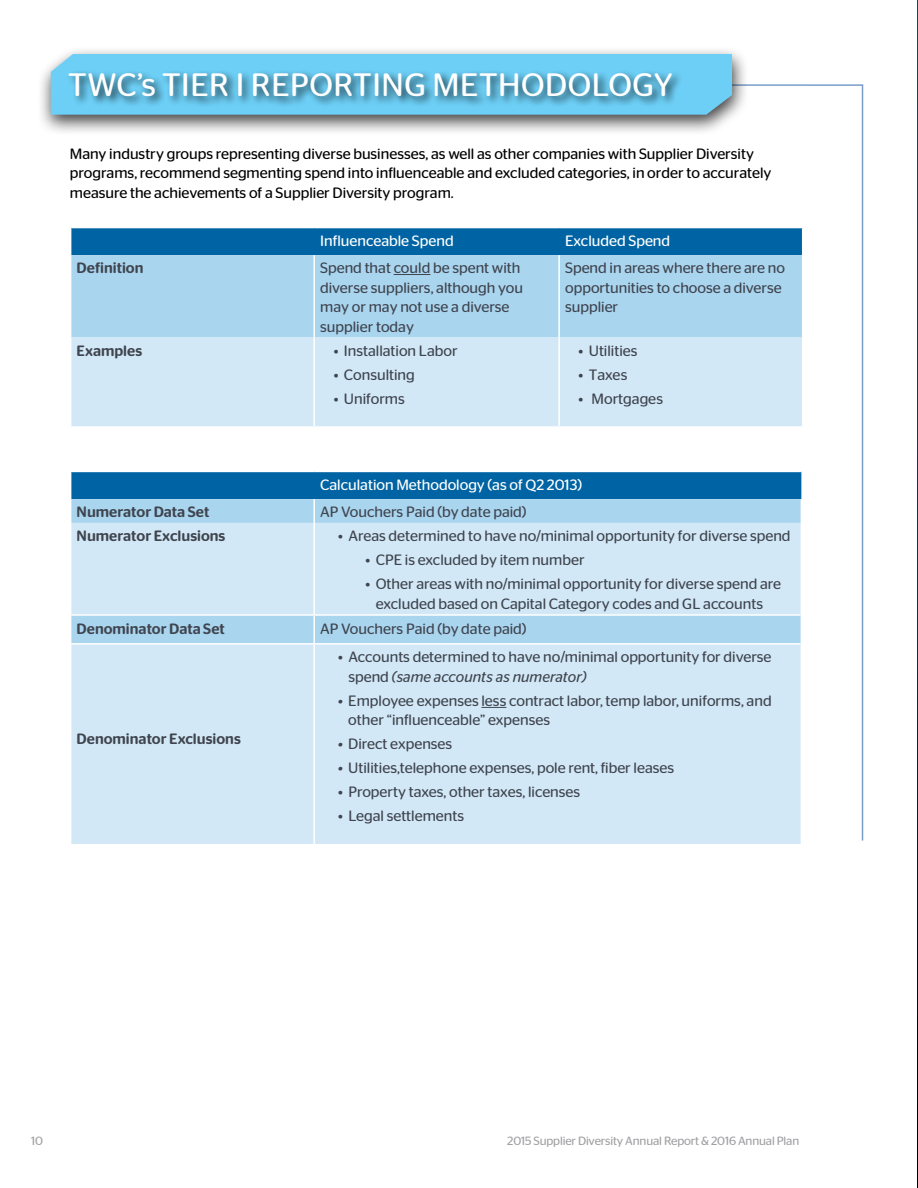
<style>
.page{position:relative;width:918px;height:1188px;background:#fff}
.page>*{position:absolute;margin:0;border:0;box-sizing:border-box;transform-origin:0 0}
.t1{font:32.4px "TWC Round";letter-spacing:.02em;color:#fff}
.t2{font:15px/19.5px "TWC Round";color:#3f454f}
.t3{font:15px/19.5px "TWC Round";color:#000}
.t4{font:500 15px "TWC Round";color:#3f454f}
.t5{font:15px "TWC Round";color:#fff}
.t6{font:12px "TWC Round";letter-spacing:-.01em;color:#a1a1a4}
.s1{font-style:italic}
</style>
<div class="page">
<svg style="left:917px;top:0;width:1px;height:1188px"></svg>
<svg style="left:749px;top:84px;width:115px;height:757px"></svg>
<div style="left:37px;top:45px;width:712px;height:92px;background:#000;opacity:.75"></div>
<div style="left:51px;top:54px;width:681px;height:61px;background:#6dcff6"></div>
<div style="left:66px;top:69px;width:617px;height:39px;background:#000;opacity:.75"></div>
<div style="left:71px;top:255px;width:731px;height:83px;background:#aad5ef"></div>
<div style="left:71px;top:338px;width:731px;height:88px;background:#d3e8f6"></div>
<hr style="left:559px;top:227px;width:244px;height:1px;background:#fff">
<div style="left:70px;top:228px;width:733px;height:27px;background:#0064a4"></div>
<hr style="left:313px;top:255px;width:2px;height:83px;background:#fff">
<hr style="left:558px;top:255px;width:2px;height:83px;background:#fff">
<hr style="left:802px;top:255px;width:1px;height:83px;background:#fff">
<hr style="left:313px;top:338px;width:2px;height:88px;background:#fff">
<hr style="left:558px;top:338px;width:2px;height:88px;background:#fff">
<hr style="left:802px;top:338px;width:1px;height:88px;background:#fff">
<hr style="left:559px;top:426px;width:244px;height:2px;background:#fff">
<hr style="left:394px;top:274px;width:36px;height:1px;background:#3f454f">
<svg style="left:71px;top:523px;width:730px;height:321px;background:#cfe6f5"></svg>
<svg style="left:70px;top:471px;width:732px;height:52px;background:#559cc8"></svg>
<hr style="left:313px;top:523px;width:2px;height:91px;background:#fff">
<hr style="left:801px;top:523px;width:1px;height:92px;background:#fff">
<hr style="left:313px;top:616px;width:2px;height:27px;background:#fff">
<svg style="left:801px;top:615px;width:1px;height:29px"></svg>
<hr style="left:313px;top:645px;width:2px;height:199px;background:#fff">
<hr style="left:801px;top:644px;width:1px;height:200px;background:#fff">
<hr style="left:70px;top:614px;width:244px;height:2px;background:#fff">
<hr style="left:314px;top:614px;width:487px;height:2px;background:#fff">
<hr style="left:70px;top:643px;width:244px;height:2px;background:#fff">
<hr style="left:314px;top:643px;width:487px;height:2px;background:#fff">
<svg style="left:481px;top:707px;width:25px;height:1px"></svg>
<h1 class="t1" style="left:68px;top:66px;width:606px">TWC’s TIER I REPORTING METHODOLOGY</h1>
<p class="t3" style="left:70px;top:144px;width:703px">Many industry groups representing diverse businesses, as well as other companies with Supplier Diversity programs, recommend segmenting spend into influenceable and excluded categories, in order to accurately measure the achievements of a Supplier Diversity program.</p>
<p class="t5" style="left:320px;top:232px;width:135px">Influenceable Spend</p>
<p class="t5" style="left:565px;top:232px;width:107px">Excluded Spend</p>
<p class="t4" style="left:77px;top:259px;width:68px">Definition</p>
<p class="t2" style="left:320px;top:258px;width:204px">Spend that could be spent with diverse suppliers, although you may or may not use a diverse supplier today</p>
<p class="t2" style="left:565px;top:258px;width:221px">Spend in areas where there are no opportunities to choose a diverse supplier</p>
<p class="t4" style="left:77px;top:342px;width:67px">Examples</p>
<p class="t2" style="left:334px;top:341px;width:125px">• Installation Labor</p>
<p class="t2" style="left:334px;top:365px;width:83px">• Consulting</p>
<p class="t2" style="left:334px;top:389px;width:73px">• Uniforms</p>
<p class="t2" style="left:579px;top:341px;width:60px">• Utilities</p>
<p class="t2" style="left:579px;top:365px;width:50px">• Taxes</p>
<p class="t2" style="left:579px;top:389px;width:86px">• Mortgages</p>
<p class="t5" style="left:320px;top:476px;width:263px">Calculation Methodology (as of Q2 2013)</p>
<p class="t4" style="left:77px;top:503px;width:134px">Numerator Data Set</p>
<p class="t2" style="left:320px;top:502px;width:208px">AP Vouchers Paid (by date paid)</p>
<p class="t4" style="left:77px;top:528px;width:150px">Numerator Exclusions</p>
<p class="t2" style="left:338px;top:526px;width:454px">• Areas determined to have no/minimal opportunity for diverse spend</p>
<p class="t2" style="left:366px;top:550px;width:221px">• CPE is excluded by item number</p>
<p class="t2" style="left:366px;top:574px;width:417px;text-align:center">• Other areas with no/minimal opportunity for diverse spend are excluded based on Capital Category codes and GL accounts</p>
<p class="t4" style="left:77px;top:620px;width:150px">Denominator Data Set</p>
<p class="t2" style="left:320px;top:618px;width:208px">AP Vouchers Paid (by date paid)</p>
<p class="t4" style="left:77px;top:730px;width:166px">Denominator Exclusions</p>
<p class="t2" style="left:348px;top:647px;width:425px;text-indent:-10px">• Accounts determined to have no/minimal opportunity for diverse spend <span class="s1">(same accounts as numerator)</span></p>
<p class="t2" style="left:348px;top:691px;width:425px;text-indent:-10px"><span class="s1">•</span> Employee expenses less contract labor, temp labor, uniforms, and other “influenceable” expenses</p>
<p class="t2" style="left:338px;top:734px;width:116px"><span class="s1">•</span> Direct expenses</p>
<p class="t2" style="left:338px;top:758px;width:337px"><span class="s1">•</span> Utilities,telephone expenses, pole rent, fiber leases</p>
<p class="t2" style="left:338px;top:782px;width:244px">• Property taxes, other taxes, licenses</p>
<p class="t2" style="left:338px;top:806px;width:127px">• Legal settlements</p>
<p class="t6" style="left:31px;top:1134px;width:13px">10</p>
<p class="t6" style="left:507px;top:1134px;width:293px">2015 Supplier Diversity Annual Report &amp; 2016 Annual Plan</p>
</div>
